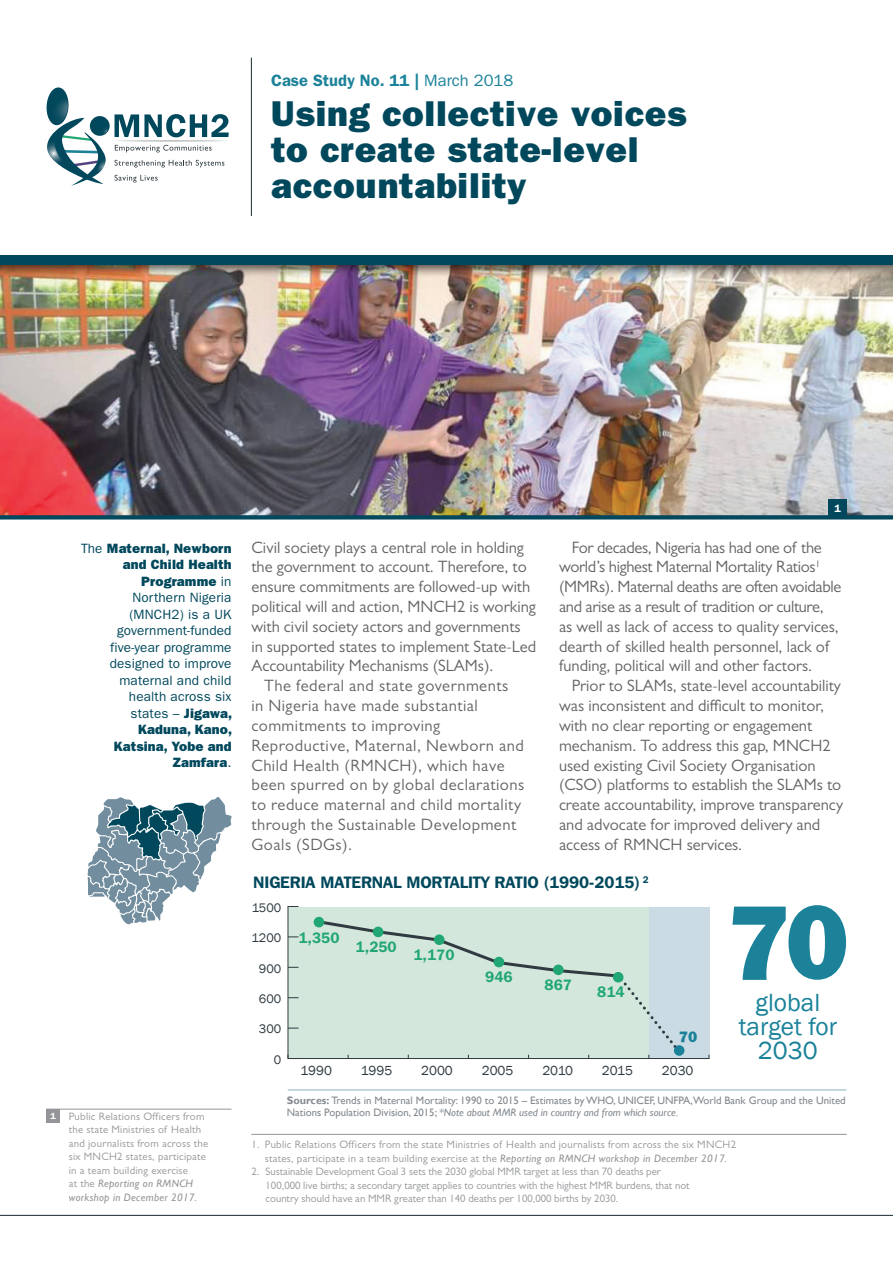
<style>
.page{position:relative;width:893px;height:1263px;background:#fff}
.page>*{position:absolute;margin:0;border:0;box-sizing:border-box;transform-origin:0 0}
.t1{font:800 103.5px "Franklin Gothic IT Cby BT";color:#1b8299}
.T2__Title2{font:800 36px/36px "Franklin Gothic LT";letter-spacing:.02em;color:#01485d}
.t2{font:25.5px/24px "Franklin Gothic";color:#1b8299;text-align:center}
.B_C__Body_Continuati{font:16.5px/19.8px "Gill Sans MT Std";color:#636366}
.B_C__Body_Continuati-2{font:16.5px/19.8px "Gill Sans MT Std";letter-spacing:-.02em;color:#636366}
.B_L__Body_Lead{font:16.5px/19.8px "Gill Sans MT Std";color:#636366}
.B_C__Body_Continuati-3{font:16.5px/19.8px "Gill Sans MT Std";letter-spacing:.03em;color:#636366}
.t3{font:600 16.5px "Franklin Gothic IT Cby BT";letter-spacing:-.005em;color:#01485d}
.T1__Title1{font:600 16.5px "Franklin Gothic LT";color:#1b8299}
.t4{font:600 15px "Franklin Gothic IT Cby BT";color:#21a774}
.t5{font:800 15px "Franklin Gothic IT Cby BT";color:#1b8299}
.T_S__Title_Sidenote{font:13.5px/16.5px "Franklin Gothic LT";letter-spacing:.01em;color:#01485d;text-align:right}
.t6{font:13.5px "Franklin Gothic";color:#2f3b41}
.t7{font:12.75px "Franklin Gothic";color:#2f3b41}
.FOOT_B__Footnote_Bod{font:10.8px/13.5px "Gill Sans MT Std";color:#939598}
.FOOT_B__Footnote_Bod-2{font:10.8px/13.5px "Gill Sans MT Std";letter-spacing:.025em;color:#939598;text-align:center}
.t8{font:10.8px/12px "Gill Sans";color:#848a90}
.IMG_END_F__Image_End{font:10.8px/13.5px "Gill Sans MT Std";letter-spacing:.025em;color:#939598}
.IMG_N__Image_Number{font:600 10.8px "Franklin Gothic LT";color:#fff}
.t9{font:600 9px "Franklin Gothic LT";color:#fff}
.s1{font-weight:400}
.s2{font-weight:800}
.s3{font-family:"Gill Sans";font-style:italic}
.s4{font-weight:700}
.s5{font-style:italic}
</style>
<div class="page">
<hr style="left:0;top:1215px;width:893px;height:1px;background:#01485d">
<hr style="left:0;top:1212px;width:893px;height:3px;background:#231f20;opacity:.75">
<hr style="left:251px;top:1134px;width:596px;height:1px;background:#939598">
<div style="left:649px;top:906px;width:60px;height:152px;background:#cbdbe3"></div>
<div style="left:288px;top:906px;width:361px;height:152px;background:#d4e7dc"></div>
<hr style="left:288px;top:1089px;width:558px;height:1px;background:#8bb3c3">
<hr style="left:288px;top:1058px;width:421px;height:1px;background:#2f3b41">
<hr style="left:288px;top:906px;width:1px;height:153px;background:#2f3b41">
<svg style="left:315px;top:919px;width:368px;height:139px"></svg>
<div style="left:613px;top:972px;width:10px;height:10px;background:#21a774;border-radius:50%"></div>
<div style="left:314px;top:917px;width:10px;height:10px;background:#21a774;border-radius:50%"></div>
<div style="left:373px;top:927px;width:10px;height:10px;background:#21a774;border-radius:50%"></div>
<div style="left:434px;top:934px;width:11px;height:11px;background:#21a774;border-radius:50%"></div>
<div style="left:494px;top:957px;width:10px;height:10px;background:#21a774;border-radius:50%"></div>
<div style="left:553px;top:964px;width:11px;height:11px;background:#21a774;border-radius:50%"></div>
<div style="left:674px;top:1045px;width:10px;height:11px;background:#1b8299;border-radius:50%"></div>
<div style="left:0;top:260px;width:893px;height:263px;background:#231f20;opacity:.75"></div>
<div style="left:0;top:255px;width:893px;height:10px;background:#01485d"></div>
<svg style="left:88px;top:797px;width:144px;height:127px"></svg>
<hr style="left:46px;top:1109px;width:186px;height:1px;background:#939598">
<div style="left:46px;top:1109px;width:14px;height:14px;background:#939598"></div>
<div style="left:829px;top:500px;width:18px;height:18px;background:#01485d"></div>
<svg style="left:47px;top:87px;width:59px;height:99px"></svg>
<svg style="left:90px;top:116px;width:20px;height:20px"></svg>
<svg style="left:91px;top:117px;width:18px;height:18px"></svg>
<svg style="left:115px;top:160px;width:109px;height:7px"></svg>
<svg style="left:115px;top:175px;width:43px;height:7px"></svg>
<svg style="left:115px;top:114px;width:114px;height:38px"></svg>
<hr style="left:249px;top:57px;width:3px;height:162px;background:#231f20;opacity:.75">
<p class="T1__Title1" style="left:271px;top:70px;width:244px">Case Study No. 11 | <span class="s1">March 2018</span></p>
<p class="T2__Title2" style="left:271px;top:96px;width:417px">Using collective voices to create state-level accountability</p>
<p class="T_S__Title_Sidenote" style="left:81px;top:540px;width:153px">The <span class="s2">Maternal, Newborn and Child Health<br>Programme</span> in<br>Northern Nigeria (MNCH2) is a UK government-funded five-year programme designed to improve maternal and child health across six<br>states – <span class="s2">Jigawa,<br>Kaduna, Kano,<br>Katsina, Yobe and<br>Zamfara</span>.</p>
<p class="t9" style="left:50px;top:1111px;width:7px">1</p>
<p class="IMG_END_F__Image_End" style="left:69px;top:1109px;width:141px">Public Relations Officers from the state Ministries of Health and journalists from across the six MNCH2 states, participate in a team building exercise<br>at the <span class="s3">Reporting on RMNCH workshop in December 2017.</span></p>
<p class="B_L__Body_Lead" style="left:251px;top:537px;width:286px">Civil society plays a central role in holding the government to account. Therefore, to ensure commitments are followed-up with political will and action, MNCH2 is working with civil society actors and governments<br>in supported states to implement State-Led Accountability Mechanisms (SLAMs).</p>
<p class="B_C__Body_Continuati-3" style="left:251px;top:676px;width:274px;text-indent:13px">The federal and state governments<br>in Nigeria have made substantial commitments to improving<br>Reproductive, Maternal, Newborn and<br>Child Health (RMNCH), which have been spurred on by global declarations to reduce maternal and child mortality through the Sustainable Development<br>Goals (SDGs).</p>
<p class="IMG_N__Image_Number" style="left:834px;top:502px;width:8px">1</p>
<p class="B_C__Body_Continuati-2" style="left:559px;top:537px;width:284px;text-indent:13px">For decades, Nigeria has had one of the world’s highest Maternal Mortality Ratios<sup>1 </sup>(MMRs). Maternal deaths are often avoidable and arise as a result of tradition or culture,<br>as well as lack of access to quality services, dearth of skilled health personnel, lack of funding, political will and other factors.</p>
<p class="B_C__Body_Continuati" style="left:559px;top:676px;width:286px;text-indent:13px">Prior to SLAMs, state-level accountability was inconsistent and difficult to monitor, with no clear reporting or engagement mechanism. To address this gap, MNCH2 used existing Civil Society Organisation (CSO) platforms to establish the SLAMs to create accountability, improve transparency and advocate for improved delivery and access of RMNCH services.</p>
<p class="t3" style="left:253px;top:872px;width:397px">NIGERIA MATERNAL MORTALITY RATIO (1990-2015) <sup>2</sup></p>
<p class="t7" style="left:252px;top:900px;width:31px">1500</p>
<p class="t1" style="left:727px;top:876px;width:124px">70</p>
<p class="t4" style="left:298px;top:928px;width:43px">1,350</p>
<p class="t7" style="left:251px;top:930px;width:31px">1200</p>
<p class="t4" style="left:356px;top:937px;width:43px">1,250</p>
<p class="t4" style="left:413px;top:945px;width:43px">1,170</p>
<p class="t7" style="left:259px;top:960px;width:24px">900</p>
<p class="t4" style="left:485px;top:968px;width:29px">946</p>
<p class="t4" style="left:545px;top:975px;width:29px">867</p>
<p class="t4" style="left:597px;top:982px;width:29px">814</p>
<p class="t2" style="left:739px;top:991px;width:100px">global target for<br>2030</p>
<p class="t8" style="left:287px;top:1094px;width:560px"><span class="s4">Sources:</span> Trends in Maternal Mortality: 1990 to 2015 – Estimates by WHO, UNICEF, UNFPA,World Bank Group and the United<br>Nations Population Division, 2015; <span class="s5">*Note about MMR used in country and from which source.</span></p>
<p class="t7" style="left:259px;top:991px;width:24px">600</p>
<p class="t7" style="left:259px;top:1021px;width:24px">300</p>
<p class="t5" style="left:679px;top:1027px;width:20px">70</p>
<p class="t7" style="left:274px;top:1052px;width:9px">0</p>
<p class="t6" style="left:300px;top:1062px;width:33px">1990</p>
<p class="t6" style="left:361px;top:1062px;width:33px">1995</p>
<p class="t6" style="left:421px;top:1062px;width:33px">2000</p>
<p class="t6" style="left:482px;top:1062px;width:33px">2005</p>
<p class="t6" style="left:542px;top:1062px;width:32px">2010</p>
<p class="t6" style="left:602px;top:1062px;width:32px">2015</p>
<p class="t6" style="left:662px;top:1062px;width:33px">2030</p>
<p class="FOOT_B__Footnote_Bod-2" style="left:251px;top:1137px;width:486px">1. Public Relations Officers from the state Ministries of Health and journalists from across the six MNCH2 states, participate in a team building exercise at the <span class="s3">Reporting on RMNCH workshop in December 2017.</span></p>
<p class="FOOT_B__Footnote_Bod" style="left:266px;top:1164px;width:426px;text-indent:-14px">2. Sustainable Development Goal 3 sets the 2030 global MMR target at less than 70 deaths per<br>100,000 live births; a secondary target applies to countries with the highest MMR burdens, that not country should have an MMR greater than 140 deaths per 100,000 births by 2030.</p>
</div>
